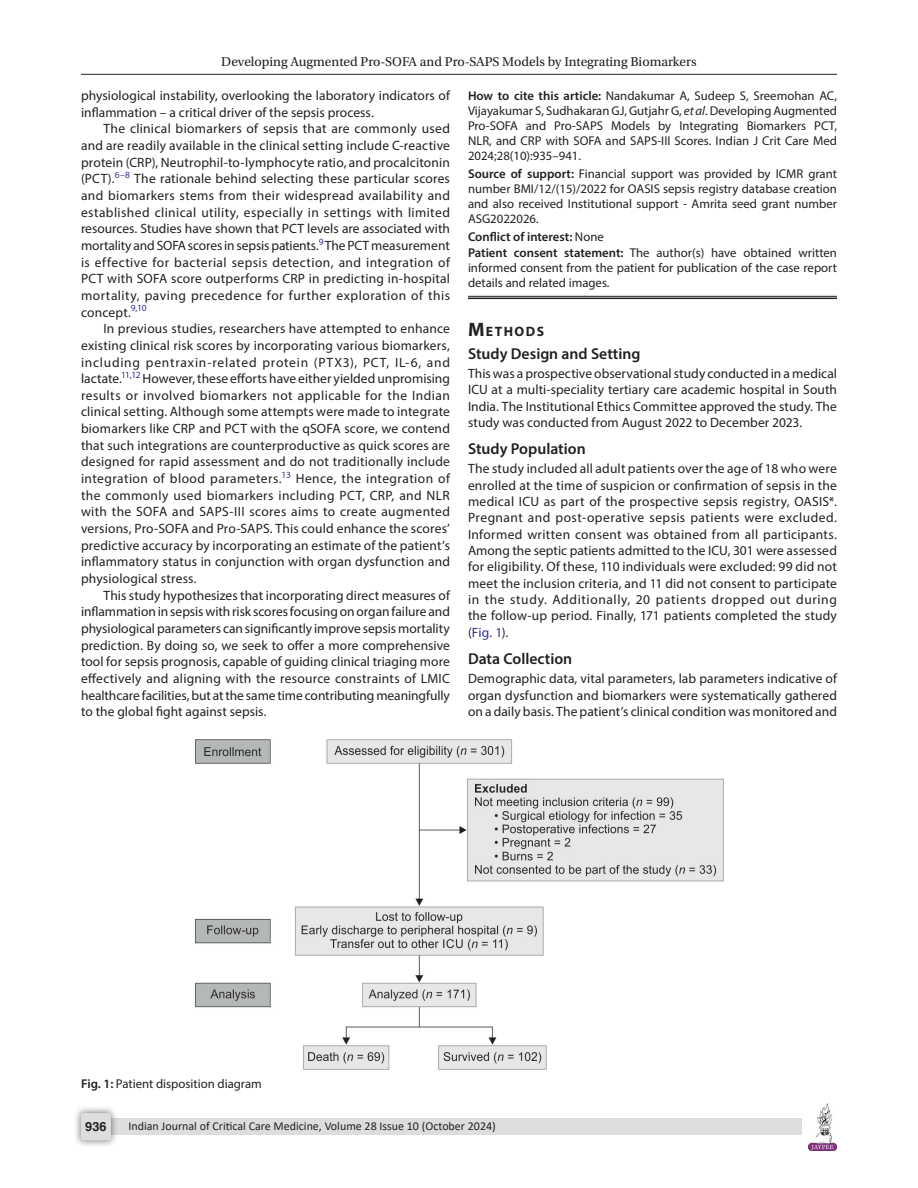
<style>
.page{position:relative;width:918px;height:1188px;background:#fff}
.page>*{position:absolute;margin:0;border:0;box-sizing:border-box;transform-origin:0 0}
.Head-2{font:600 15.75px "Myriad Pro";color:#231f20}
.Head-2-stk{font:600 15.75px "Myriad Pro";color:#231f20}
.Head-1{font:700 13.65px "Myriad Pro";letter-spacing:.105em;color:#231f20}
.Para-Indent{font:13.5px/16.6px "Myriad Pro";letter-spacing:.015em;color:#231f20;text-align:justify}
.Para-NoIndent{font:13.5px/16.4px "Myriad Pro";letter-spacing:.005em;color:#231f20;text-align:justify}
.t1{font:13.5px "Utopia Std";color:#231f20}
.Source{font:12.75px/15px "Myriad Pro";color:#231f20;text-align:justify}
.How_to_Cite{font:12.75px/15px "Myriad Pro";color:#231f20;text-align:justify}
.FigCaption{font:12.75px "Myriad Pro";color:#231f20}
.COI{font:600 12.75px "Myriad Pro";color:#231f20}
.t2{font:700 12.75px "Helvetica LT Std";color:#231f20}
.t3{font:12px "Calibri";color:#231f20}
.s1{font-weight:600}
.s2{font-style:italic}
.s3{font-weight:400}
.s4{font-size:19.5px}
.s5{color:#2e3092}
</style>
<div class="page">
<hr style="left:81px;top:74px;width:756px;height:1px;background:#231f20">
<div style="left:96px;top:1119px;width:706px;height:16px;background:#dcdddf"></div>
<div style="left:73px;top:1106px;width:45px;height:41px;background:#231f20;opacity:.61"></div>
<div style="left:81px;top:1113px;width:30px;height:27px;background:#dcdddf;border-radius:2px"></div>
<img style="left:808px;top:1103px;width:29px;height:48px">
<img style="left:195px;top:740px;width:529px;height:329px">
<hr style="left:468px;top:296px;width:369px;height:1px;background:#231f20">
<hr style="left:468px;top:298px;width:369px;height:1px;background:#231f20">
<p class="t1" style="left:221px;top:55px;width:477px">Developing Augmented Pro-SOFA and Pro-SAPS Models by Integrating Biomarkers</p>
<p class="Para-NoIndent" style="left:81px;top:87px;width:371px">physiological instability, overlooking the laboratory indicators of inflammation – a critical driver of the sepsis process.</p>
<p class="Para-Indent" style="left:81px;top:120px;width:371px;text-indent:22px">The clinical biomarkers of sepsis that are commonly used and are readily available in the clinical setting include C-reactive protein (CRP), Neutrophil-to-lymphocyte ratio, and procalcitonin (PCT).<sup>6–8</sup> The rationale behind selecting these particular scores and biomarkers stems from their widespread availability and established clinical utility, especially in settings with limited resources. Studies have shown that PCT levels are associated with mortality and SOFA scores in sepsis patients.<sup>9</sup> The PCT measurement is effective for bacterial sepsis detection, and integration of PCT with SOFA score outperforms CRP in predicting in-hospital mortality, paving precedence for further exploration of this concept.<sup>9,10</sup></p>
<p class="Para-Indent" style="left:81px;top:320px;width:371px;text-indent:22px">In previous studies, researchers have attempted to enhance existing clinical risk scores by incorporating various biomarkers, including pentraxin-related protein (PTX3), PCT, IL-6, and lactate.<sup>11,12</sup> However, these efforts have either yielded unpromising results or involved biomarkers not applicable for the Indian clinical setting. Although some attempts were made to integrate biomarkers like CRP and PCT with the qSOFA score, we contend that such integrations are counterproductive as quick scores are designed for rapid assessment and do not traditionally include integration of blood parameters.<sup>13</sup> Hence, the integration of the commonly used biomarkers including PCT, CRP, and NLR with the SOFA and SAPS-III scores aims to create augmented versions, Pro-SOFA and Pro-SAPS. This could enhance the scores’ predictive accuracy by incorporating an estimate of the patient’s inflammatory status in conjunction with organ dysfunction and physiological stress.</p>
<p class="Para-Indent" style="left:81px;top:587px;width:370px;text-indent:22px">This study hypothesizes that incorporating direct measures of inflammation in sepsis with risk scores focusing on organ failure and physiological parameters can significantly improve sepsis mortality prediction. By doing so, we seek to offer a more comprehensive tool for sepsis prognosis, capable of guiding clinical triaging more effectively and aligning with the resource constraints of LMIC healthcare facilities, but at the same time contributing meaningfully to the global fight against sepsis.</p>
<p class="How_to_Cite" style="left:468px;top:88px;width:371px"><span class="s1">How to cite this article:</span> Nandakumar A, Sudeep S, Sreemohan AC, Vijayakumar S, Sudhakaran GJ, Gutjahr G, <span class="s2">et al</span>. Developing Augmented Pro-SOFA and Pro-SAPS Models by Integrating Biomarkers PCT, NLR, and CRP with SOFA and SAPS-III Scores. Indian J Crit Care Med 2024;28(10):935–941.</p>
<p class="Source" style="left:468px;top:166px;width:371px"><span class="s1">Source of support:</span> Financial support was provided by ICMR grant number BMI/12/(15)/2022 for OASIS sepsis registry database creation and also received Institutional support - Amrita seed grant number ASG2022026.</p>
<p class="COI" style="left:468px;top:228px;width:137px">Conflict of interest: <span class="s3">None</span></p>
<p class="Source" style="left:468px;top:245px;width:370px"><span class="s1">Patient consent statement:</span> The author(s) have obtained written informed consent from the patient for publication of the case report details and related images.</p>
<p class="Head-1" style="left:468px;top:323px;width:78px"><span class="s4">M</span>ETHODS</p>
<p class="Head-2-stk" style="left:468px;top:343px;width:174px">Study Design and Setting</p>
<p class="Para-NoIndent" style="left:468px;top:365px;width:371px">This was a prospective observational study conducted in a medical ICU at a multi-speciality tertiary care academic hospital in South India. The Institutional Ethics Committee approved the study. The study was conducted from August 2022 to December 2023.</p>
<p class="Head-2" style="left:468px;top:439px;width:119px">Study Population</p>
<p class="Para-NoIndent" style="left:468px;top:460px;width:371px">The study included all adult patients over the age of 18 who were enrolled at the time of suspicion or confirmation of sepsis in the medical ICU as part of the prospective sepsis registry, OASIS*.<br>Pregnant and post-operative sepsis patients were excluded.<br>Informed written consent was obtained from all participants.<br>Among the septic patients admitted to the ICU, 301 were assessed for eligibility. Of these, 110 individuals were excluded: 99 did not meet the inclusion criteria, and 11 did not consent to participate in the study. Additionally, 20 patients dropped out during the follow-up period. Finally, 171 patients completed the study (<span class="s5">Fig. 1</span>).</p>
<p class="Head-2" style="left:468px;top:648px;width:106px">Data Collection</p>
<p class="Para-NoIndent" style="left:468px;top:670px;width:371px">Demographic data, vital parameters, lab parameters indicative of organ dysfunction and biomarkers were systematically gathered on a daily basis. The patient’s clinical condition was monitored and</p>
<p class="FigCaption" style="left:81px;top:1076px;width:182px"><span class="s1">Fig. 1:</span> Patient disposition diagram</p>
<p class="t2" style="left:85px;top:1119px;width:23px">936</p>
<p class="t3" style="left:128px;top:1117px;width:369px">Indian Journal of Critical Care Medicine, Volume 28 Issue 10 (October 2024)</p>
</div>
